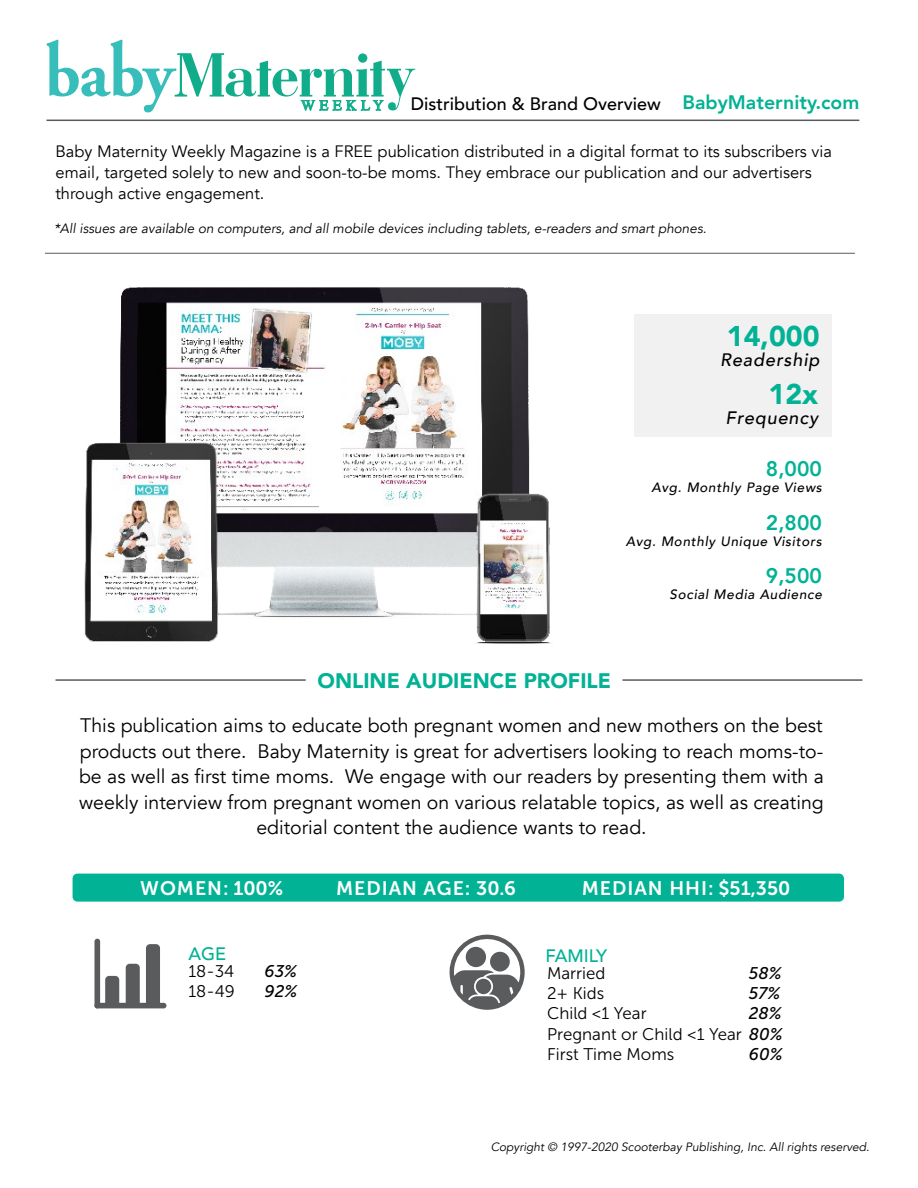
<style>
.page{position:relative;width:918px;height:1188px;background:#fff}
.page>*{position:absolute;margin:0;border:0;box-sizing:border-box;transform-origin:0 0}
.t1{font:900 28.5px "Avenir";color:#02b294}
.t2{font:900 21px "Avenir";color:#02b294}
.t3{font:800 21px "Avenir";color:#02b294}
.t4{font:19.5px/25.5px "Avenir";color:#000;text-align:center}
.t5{font:19.5px "Museo Sans 700";letter-spacing:.05em;color:#fff}
.t6{font:800 19.5px "Avenir";color:#02b294}
.t7{font:500 18px "Avenir";color:#000}
.t8{font:italic 500 18px "Avenir";letter-spacing:.05em;color:#000}
.t9{font:500 18px "Avenir";color:#02b294}
.t10{font:16.8px/20.2px "Museo Sans 300";color:#000}
.t11{font:italic 16.8px/20.2px "Museo Sans 500";color:#000}
.t12{font:16.5px/21px "Avenir";color:#000}
.t13{font:14.7px "Times";letter-spacing:.3em;color:#11ac8a}
.t14{font:italic 13.5px "Avenir";color:#000}
.t15{font:italic 500 13.5px "Avenir";letter-spacing:.05em;color:#000}
.t16{font:italic 12px "Avenir";color:#000}
.s1{font-family:"Museo Sans 500";font-style:italic}
</style>
<div class="page">
<img style="left:45px;top:252px;width:599px;height:392px">
<hr style="left:46px;top:120px;width:813px;height:1px;background:#5a5b5d">
<hr style="left:45px;top:253px;width:810px;height:1px;background:#5a5b5d">
<div style="left:634px;top:315px;width:198px;height:122px;background:#f1f1f2"></div>
<div style="left:73px;top:874px;width:771px;height:28px;background:#02b294;border-radius:5px"></div>
<svg style="left:449px;top:935px;width:76px;height:75px"></svg>
<div style="left:466px;top:947px;width:20px;height:20px;background:#5a5b5d;border-radius:50%"></div>
<div style="left:490px;top:952px;width:20px;height:20px;background:#5a5b5d;border-radius:50%"></div>
<div style="left:476px;top:979px;width:15px;height:15px;background:#5a5b5d;border-radius:50%"></div>
<div style="left:94px;top:939px;width:6px;height:69px;background:#5a5b5d;border-radius:3px"></div>
<div style="left:94px;top:1003px;width:72px;height:5px;background:#5a5b5d;border-radius:3px"></div>
<div style="left:105px;top:976px;width:14px;height:31px;background:#5a5b5d;border-radius:4px"></div>
<div style="left:126px;top:964px;width:14px;height:43px;background:#5a5b5d;border-radius:4px"></div>
<div style="left:146px;top:944px;width:14px;height:63px;background:#5a5b5d;border-radius:4px"></div>
<hr style="left:622px;top:679px;width:240px;height:2px;background:#5a5b5d">
<hr style="left:56px;top:679px;width:250px;height:2px;background:#5a5b5d">
<svg style="left:46px;top:40px;width:369px;height:73px"></svg>
<p class="t13" style="left:301px;top:91px;width:84px">WEEKLY</p>
<p class="t6" style="left:682px;top:87px;width:178px">BabyMaternity.com</p>
<p class="t7" style="left:411px;top:88px;width:251px">Distribution &amp; Brand Overview</p>
<p class="t12" style="left:56px;top:141px;width:778px">Baby Maternity Weekly Magazine is a FREE publication distributed in a digital format to its subscribers via email, targeted solely to new and soon-to-be moms. They embrace our publication and our advertisers through active engagement.</p>
<p class="t14" style="left:54px;top:220px;width:654px">*All issues are available on computers, and all mobile devices including tablets, e-readers and smart phones.</p>
<h1 class="t1" style="left:727px;top:312px;width:94px">14,000</h1>
<p class="t8" style="left:720px;top:349px;width:101px">Readership</p>
<h1 class="t1" style="left:769px;top:370px;width:51px">12x</h1>
<p class="t8" style="left:726px;top:407px;width:94px">Frequency</p>
<p class="t3" style="left:766px;top:452px;width:57px">8,000</p>
<p class="t15" style="left:652px;top:479px;width:172px">Avg. Monthly Page Views</p>
<p class="t3" style="left:766px;top:506px;width:57px">2,800</p>
<p class="t15" style="left:626px;top:533px;width:197px">Avg. Monthly Unique Visitors</p>
<p class="t3" style="left:766px;top:560px;width:57px">9,500</p>
<p class="t15" style="left:670px;top:587px;width:154px">Social Media Audience</p>
<p class="t2" style="left:318px;top:662px;width:295px">ONLINE AUDIENCE PROFILE</p>
<p class="t4" style="left:79px;top:713px;width:746px">This publication aims to educate both pregnant women and new mothers on the best products out there. Baby Maternity is great for advertisers looking to reach moms-to&shy;be as well as first time moms. We engage with our readers by presenting them with a weekly interview from pregnant women on various relatable topics, as well as creating editorial content the audience wants to read.</p>
<p class="t5" style="left:140px;top:877px;width:145px">WOMEN: 100%</p>
<p class="t5" style="left:336px;top:877px;width:181px">MEDIAN AGE: 30.6</p>
<p class="t5" style="left:582px;top:877px;width:210px">MEDIAN HHI: $51,350</p>
<p class="t9" style="left:188px;top:938px;width:39px">AGE</p>
<p class="t9" style="left:546px;top:940px;width:63px">FAMILY</p>
<p class="t11" style="left:265px;top:961px;width:34px">63%<br>92%</p>
<p class="t11" style="left:749px;top:963px;width:34px;text-align:justify">58% 57% 28%</p>
<p class="t11" style="left:749px;top:1044px;width:35px">60%</p>
<p class="t10" style="left:188px;top:961px;width:48px">18-34<br>18-49</p>
<p class="t10" style="left:547px;top:963px;width:237px">Married<br>2+ Kids<br>Child &lt;1 Year<br>Pregnant or Child &lt;1 Year <span class="s1">80%<br></span>First Time Moms</p>
<p class="t16" style="left:491px;top:1139px;width:380px">Copyright © 1997-2020 Scooterbay Publishing, Inc. All rights reserved.</p>
</div>
